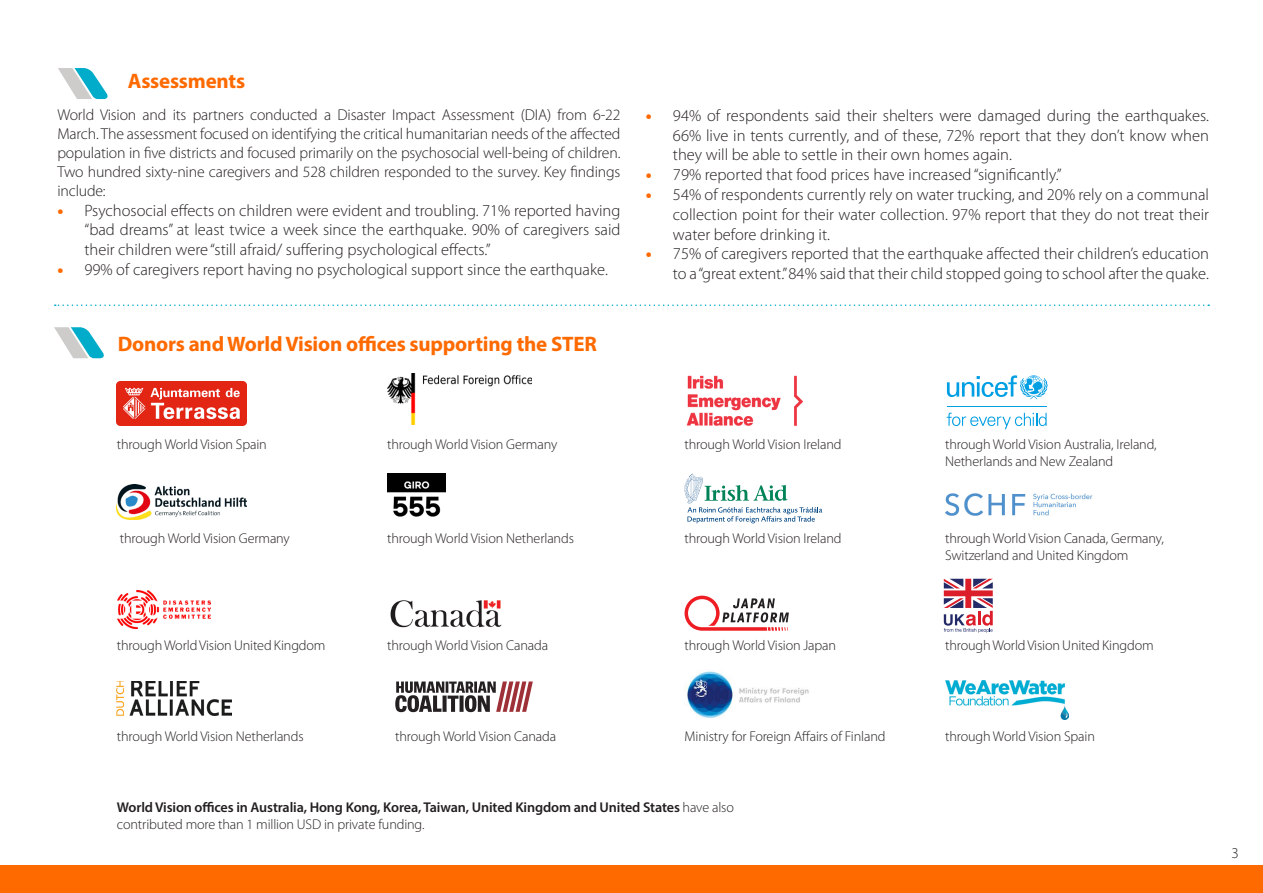
<style>
.page{position:relative;width:1263px;height:893px;background:#fff}
.page>*{position:absolute;margin:0;border:0;box-sizing:border-box;transform-origin:0 0}
.t1{font:700 21px "Myriad Pro";letter-spacing:-.01em;color:#ff6a00}
.t2{font:300 16.5px/19.8px "Myriad Pro";color:#231f20;text-align:justify}
.t3{font:300 15.75px/18.9px "Myriad Pro";letter-spacing:-.01em;color:#231f20;text-align:justify}
.t4{font:300 15px "Myriad Pro";color:#231f20}
.t5{font:300 14.1px/17px "Myriad Pro";letter-spacing:-.01em;color:#231f20}
.t6{font:600 14.1px/17px "Myriad Pro";letter-spacing:-.01em;color:#231f20}
.s1{font-weight:900;color:#ff6a00}
.s2{font-weight:300}
</style>
<div class="page">
<div style="left:0;top:866px;width:1263px;height:27px;background:#ff6a00"></div>
<svg style="left:54px;top:327px;width:50px;height:31px"></svg>
<svg style="left:55px;top:304px;width:1154px;height:2px"></svg>
<img style="left:946px;top:681px;width:123px;height:38px">
<img style="left:117px;top:485px;width:129px;height:35px">
<img style="left:118px;top:590px;width:93px;height:38px">
<img style="left:117px;top:681px;width:114px;height:34px">
<img style="left:387px;top:373px;width:145px;height:52px">
<img style="left:387px;top:474px;width:58px;height:43px">
<svg style="left:395px;top:681px;width:138px;height:31px"></svg>
<svg style="left:684px;top:474px;width:138px;height:49px"></svg>
<svg style="left:684px;top:596px;width:105px;height:35px"></svg>
<img style="left:117px;top:381px;width:130px;height:45px">
<img style="left:390px;top:600px;width:112px;height:28px">
<img style="left:686px;top:375px;width:118px;height:51px">
<img style="left:684px;top:671px;width:125px;height:47px">
<svg style="left:947px;top:375px;width:101px;height:24px"></svg>
<hr style="left:947px;top:406px;width:99px;height:1px;background:#009ee3">
<svg style="left:947px;top:413px;width:100px;height:16px"></svg>
<svg style="left:944px;top:579px;width:49px;height:54px"></svg>
<img style="left:945px;top:493px;width:148px;height:23px">
<svg style="left:58px;top:68px;width:50px;height:31px"></svg>
<p class="t1" style="left:128px;top:68px;width:119px">Assessments</p>
<p class="t3" style="left:57px;top:105px;width:564px">World Vision and its partners conducted a Disaster Impact Assessment (DIA) from 6-22<br>March. The assessment focused on identifying the critical humanitarian needs of the affected population in five districts and focused primarily on the psychosocial well-being of children.<br>Two hundred sixty-nine caregivers and 528 children responded to the survey. Key findings include:</p>
<p class="t2" style="left:84px;top:200px;width:537px;text-indent:-27px"><span class="s1">•</span> Psychosocial effects on children were evident and troubling. 71% reported having “bad dreams” at least twice a week since the earthquake. 90% of caregivers said their children were “still afraid/ suffering psychological effects.”</p>
<p class="t2" style="left:57px;top:259px;width:552px"><span class="s1">•</span> 99% of caregivers report having no psychological support since the earthquake.</p>
<p class="t1" style="left:118px;top:330px;width:481px">Donors and World Vision offices supporting the STER</p>
<p class="t2" style="left:673px;top:105px;width:537px;text-indent:-27px"><span class="s1">•</span> 94% of respondents said their shelters were damaged during the earthquakes.<br>66% live in tents currently, and of these, 72% report that they don’t know when they will be able to settle in their own homes again.</p>
<p class="t2" style="left:646px;top:165px;width:417px"><span class="s1">•</span> 79% reported that food prices have increased “significantly.”</p>
<p class="t2" style="left:673px;top:184px;width:538px;text-indent:-27px"><span class="s1">•</span> 54% of respondents currently rely on water trucking, and 20% rely on a communal collection point for their water collection. 97% report that they do not treat their water before drinking it.</p>
<p class="t2" style="left:646px;top:244px;width:564px;text-align:right"><span class="s1">•</span> 75% of caregivers reported that the earthquake affected their children’s education to a “great extent.” 84% said that their child stopped going to school after the quake.</p>
<p class="t5" style="left:117px;top:435px;width:151px">through World Vision Spain</p>
<p class="t5" style="left:387px;top:435px;width:171px">through World Vision Germany</p>
<p class="t5" style="left:684px;top:435px;width:158px">through World Vision Ireland</p>
<p class="t5" style="left:945px;top:435px;width:213px">through World Vision Australia, Ireland,<br>Netherlands and New Zealand</p>
<p class="t5" style="left:120px;top:530px;width:171px">through World Vision Germany</p>
<p class="t5" style="left:387px;top:530px;width:188px">through World Vision Netherlands</p>
<p class="t5" style="left:684px;top:530px;width:158px">through World Vision Ireland</p>
<p class="t5" style="left:945px;top:530px;width:220px">through World Vision Canada, Germany,<br>Switzerland and United Kingdom</p>
<p class="t5" style="left:117px;top:636px;width:210px">through World Vision United Kingdom</p>
<p class="t5" style="left:387px;top:636px;width:162px">through World Vision Canada</p>
<p class="t5" style="left:684px;top:636px;width:153px">through World Vision Japan</p>
<p class="t5" style="left:945px;top:636px;width:210px">through World Vision United Kingdom</p>
<p class="t5" style="left:117px;top:728px;width:188px">through World Vision Netherlands</p>
<p class="t5" style="left:395px;top:728px;width:162px">through World Vision Canada</p>
<p class="t5" style="left:684px;top:728px;width:202px">Ministry for Foreign Affairs of Finland</p>
<p class="t5" style="left:945px;top:728px;width:151px">through World Vision Spain</p>
<p class="t6" style="left:117px;top:799px;width:618px">World Vision offices in Australia, Hong Kong, Korea, Taiwan, United Kingdom and United States <span class="s2">have also contributed more than 1 million USD in private funding.</span></p>
<p class="t4" style="left:1231px;top:844px;width:9px">3</p>
</div>
